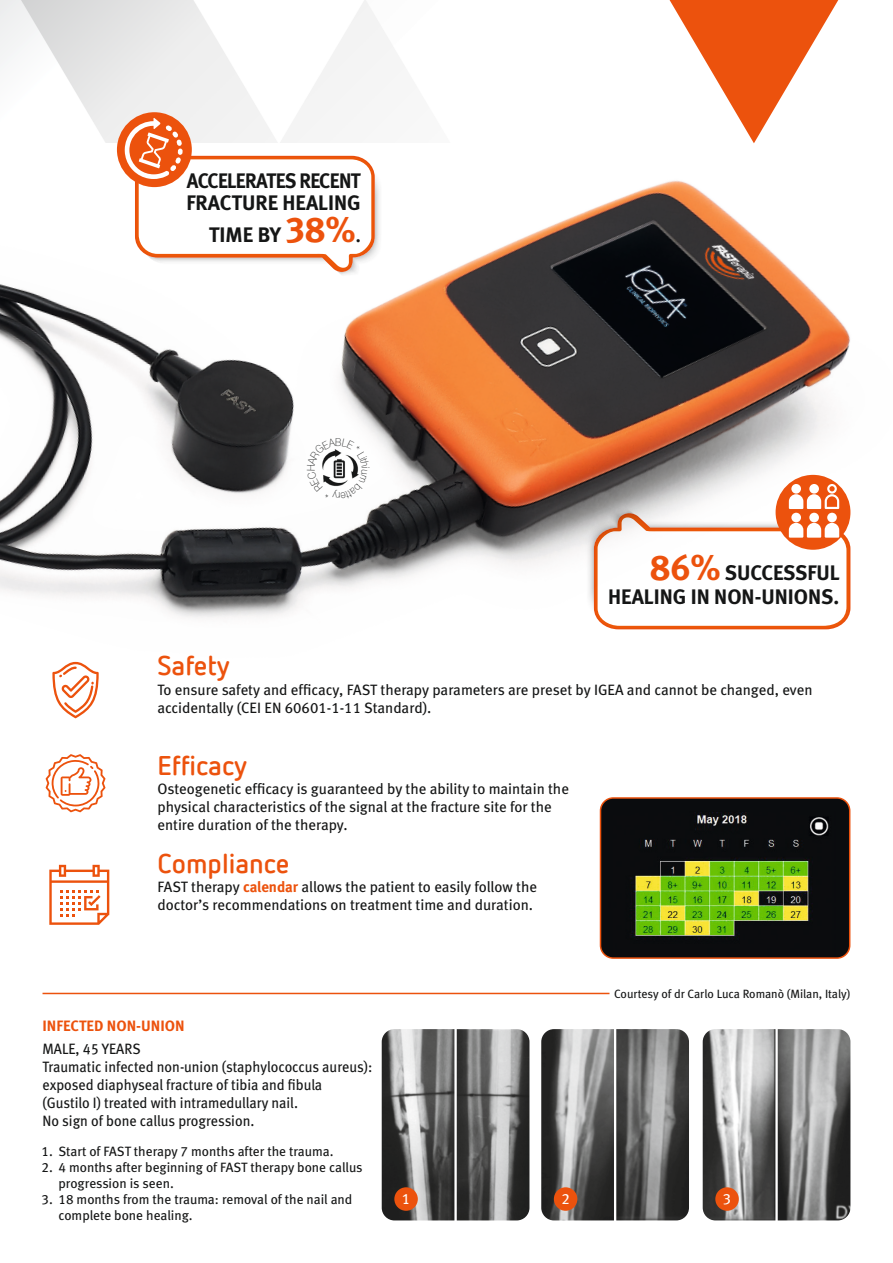
<style>
.page{position:relative;width:893px;height:1263px;background:#fff}
.page>*{position:absolute;margin:0;border:0;box-sizing:border-box;transform-origin:0 0}
.t1{font:700 27px "Netto Web W03";color:#ec520d}
.t2{font:21px/24px "Meta Bold LF";color:#151616;text-align:right}
.t3{font:21px/22.5px "Meta Bold LF";letter-spacing:-.03em;color:#151616;scale:.95 1}
.t4{font:15px/18px "Meta Book LF";color:#151616}
.t5{font:15px/18px "Meta Book LF";color:#151616;scale:.95 1}
.t6{font:700 15px "Meta Pro";color:#ec520d}
.t7{font:15px "Meta Book LF";color:#fff}
.t8{font:13.5px/16.2px "Meta Book LF";color:#151616}
.t9{font:12px "Meta Book LF";color:#151616}
.s1{font-size:36px;color:#ec520d}
.s2{font-size:18px}
.s3{font-family:"Meta Bold LF";color:#ec520d}
</style>
<div class="page">
<img style="left:0;top:0;width:851px;height:848px">
<svg style="left:648px;top:0;width:203px;height:143px"></svg>
<img style="left:600px;top:798px;width:250px;height:160px">
<div style="left:600px;top:797px;width:250px;height:162px;border:2px solid #ec520d;border-radius:13px"></div>
<img style="left:382px;top:1029px;width:72px;height:191px">
<img style="left:541px;top:1029px;width:73px;height:191px">
<img style="left:703px;top:1029px;width:72px;height:191px">
<img style="left:457px;top:1029px;width:72px;height:191px">
<img style="left:616px;top:1029px;width:73px;height:191px">
<img style="left:778px;top:1029px;width:72px;height:191px">
<div style="left:394px;top:1187px;width:24px;height:24px;background:#ec520d;border-radius:50%"></div>
<div style="left:554px;top:1187px;width:23px;height:24px;background:#ec520d;border-radius:50%"></div>
<div style="left:715px;top:1187px;width:24px;height:24px;background:#ec520d;border-radius:50%"></div>
<svg style="left:52px;top:662px;width:47px;height:56px"></svg>
<svg style="left:46px;top:754px;width:59px;height:58px"></svg>
<svg style="left:49px;top:865px;width:60px;height:60px"></svg>
<div style="left:117px;top:112px;width:75px;height:75px;background:#ec520d;border-radius:50%"></div>
<div style="left:776px;top:475px;width:74px;height:75px;background:#ec520d;border-radius:50%"></div>
<svg style="left:586px;top:484px;width:264px;height:145px"></svg>
<svg style="left:125px;top:118px;width:257px;height:159px"></svg>
<hr style="left:43px;top:993px;width:566px;height:1px;background:#ec520d">
<svg style="left:307px;top:438px;width:62px;height:60px"></svg>
<h2 class="t3" style="left:186px;top:168px;width:185px">ACCELERATES RECENT<br>FRACTURE HEALING</h2>
<h2 class="t2" style="left:209px;top:222px;width:153px">TIME BY <span class="s1">38%</span><span class="s2">.</span></h2>
<h1 class="t1" style="left:157px;top:649px;width:74px">Safety</h1>
<h2 class="t2" style="left:608px;top:560px;width:233px"><span class="s1">86%</span> SUCCESSFUL<br>HEALING IN NON-UNIONS.</h2>
<p class="t4" style="left:157px;top:680px;width:657px">To ensure safety and efficacy, FAST therapy parameters are preset by IGEA and cannot be changed, even accidentally (CEI EN 60601-1-11 Standard).</p>
<h1 class="t1" style="left:157px;top:748px;width:91px">Efficacy</h1>
<p class="t4" style="left:157px;top:780px;width:413px">Osteogenetic efficacy is guaranteed by the ability to maintain the physical characteristics of the signal at the fracture site for the entire duration of the therapy.</p>
<h1 class="t1" style="left:157px;top:846px;width:134px">Compliance</h1>
<p class="t4" style="left:157px;top:878px;width:381px">FAST therapy <span class="s3">calendar</span> allows the patient to easily follow the doctor’s recommendations on treatment time and duration.</p>
<p class="t6" style="left:43px;top:1016px;width:144px">INFECTED NON-UNION</p>
<p class="t5" style="left:43px;top:1039px;width:349px">MALE, 45 YEARS<br>Traumatic infected non-union (staphylococcus aureus): exposed diaphyseal fracture of tibia and fibula (Gustilo I) treated with intramedullary nail.<br>No sign of bone callus progression.</p>
<p class="t9" style="left:614px;top:986px;width:238px">Courtesy of dr Carlo Luca Romanò (Milan, Italy)</p>
<p class="t8" style="left:41px;top:1142px;width:294px">1. Start of FAST therapy 7 months after the trauma.</p>
<p class="t8" style="left:58px;top:1159px;width:306px;text-indent:-17px">2. 4 months after beginning of FAST therapy bone callus progression is seen.</p>
<p class="t8" style="left:58px;top:1191px;width:295px;text-indent:-17px">3. 18 months from the trauma: removal of the nail and complete bone healing.</p>
<p class="t7" style="left:402px;top:1189px;width:10px">1</p>
<p class="t7" style="left:561px;top:1189px;width:10px">2</p>
<p class="t7" style="left:723px;top:1189px;width:10px">3</p>
</div>
